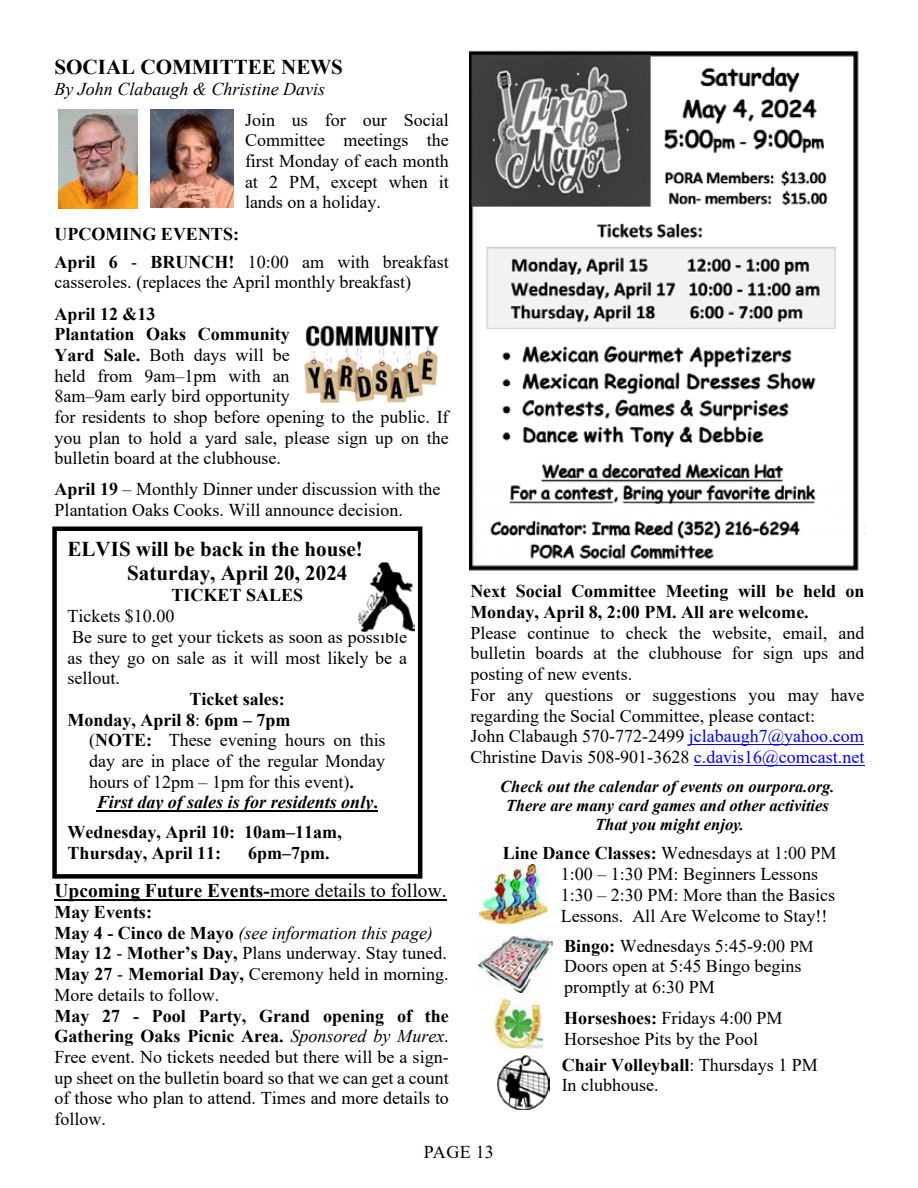
<style>
.page{position:relative;width:918px;height:1188px;background:#fff}
.page>*{position:absolute;margin:0;border:0;box-sizing:border-box;transform-origin:0 0}
.t1{font:700 21px/24.2px "Times New Roman";color:#000}
.t2{font:700 19.5px "Times New Roman";color:#000}
.t3{font:18px/20.7px "Times New Roman";color:#000}
.t4{font:700 18px/20.7px "Times New Roman";color:#000}
.t5{font:italic 700 18px "Times New Roman";color:#000}
.t6{font:italic 18px "Times New Roman";color:#000}
.t7{font:italic 700 16.5px/19px "Times New Roman";color:#000;text-align:center}
.s1{font-weight:400}
.s2{font-weight:700}
.s3{font-style:normal}
.s4{font-style:italic}
.s5{color:#00f}
.s6{font-size:16.5px}
</style>
<div class="page">
<hr style="left:55px;top:899px;width:392px;height:2px;background:#000">
<hr style="left:689px;top:744px;width:175px;height:1px;background:#00f">
<hr style="left:694px;top:765px;width:170px;height:1px;background:#00f">
<img style="left:480px;top:865px;width:67px;height:58px">
<img style="left:479px;top:936px;width:74px;height:57px">
<img style="left:494px;top:998px;width:49px;height:50px">
<img style="left:497px;top:1055px;width:53px;height:54px">
<img style="left:59px;top:110px;width:79px;height:99px">
<img style="left:150px;top:110px;width:83px;height:98px">
<img style="left:304px;top:325px;width:135px;height:78px">
<div style="left:52px;top:526px;width:370px;height:353px;border:4px solid #000"></div>
<hr style="left:97px;top:810px;width:281px;height:2px;background:#000">
<img style="left:357px;top:562px;width:57px;height:70px">
<img style="left:470px;top:50px;width:389px;height:521px">
<p class="t1" style="left:55px;top:54px;width:290px">SOCIAL COMMITTEE NEWS</p>
<p class="t6" style="left:55px;top:77px;width:272px">By John Clabaugh &amp; Christine Davis</p>
<p class="t3" style="left:245px;top:109px;width:205px;text-align:justify">Join us for our Social Committee meetings the first Monday of each month at 2 PM, except when it lands on a holiday.</p>
<p class="t4" style="left:55px;top:220px;width:396px;line-height:27.6px">UPCOMING EVENTS:<br>April 6 <span class="s1">-</span> BRUNCH! <span class="s1">10:00 am with breakfast</span></p>
<p class="t3" style="left:55px;top:272px;width:358px">casseroles. (replaces the April monthly breakfast)</p>
<p class="t3" style="left:55px;top:303px;width:396px"><span class="s2">April 12 &amp;13<br>Plantation Oaks Community<br>Yard Sale.</span> Both days will be<br>held from 9am–1pm with an<br>8am–9am early bird opportunity<br>for residents to shop before opening to the public. If you plan to hold a yard sale, please sign up on the bulletin board at the clubhouse.</p>
<p class="t3" style="left:55px;top:479px;width:387px"><span class="s2">April 19</span> – Monthly Dinner under discussion with the<br>Plantation Oaks Cooks. Will announce decision.</p>
<p class="t1" style="left:127px;top:536px;width:237px;text-indent:-60px">ELVIS will be back in the house!<br>Saturday, April 20, 2024</p>
<p class="t4" style="left:171px;top:585px;width:133px">TICKET SALES</p>
<p class="t3" style="left:68px;top:605px;width:341px">Tickets $10.00<br>Be sure to get your tickets as soon as possible as they go on sale as it will most likely be a sellout.</p>
<p class="t4" style="left:189px;top:688px;width:97px">Ticket sales:</p>
<p class="t4" style="left:68px;top:709px;width:225px">Monday, April 8<span class="s1">:</span> 6pm – 7pm</p>
<p class="t3" style="left:89px;top:729px;width:298px">(<span class="s2">NOTE:</span> These evening hours on this</p>
<p class="t3" style="left:89px;top:750px;width:298px">day are in place of the regular Monday</p>
<p class="t3" style="left:89px;top:771px;width:266px">hours of 12pm – 1pm for this event)<span class="s2">.</span></p>
<p class="t5" style="left:97px;top:790px;width:283px">First day of sales is for residents only<span class="s3">.</span></p>
<p class="t4" style="left:68px;top:821px;width:276px">Wednesday, April 10: 10am–11am,<br>Thursday, April 11:</p>
<p class="t4" style="left:248px;top:842px;width:83px">6pm–7pm.</p>
<p class="t2" style="left:55px;top:877px;width:394px">Upcoming Future Events-<span class="s1">more details to follow.</span></p>
<p class="t3" style="left:55px;top:901px;width:396px"><span class="s2">May Events:<br>May 4 - Cinco de Mayo</span> <span class="s4">(see information this page)<br></span><span class="s2">May 12</span> - <span class="s2">Mother’s Day,</span> Plans underway. Stay tuned.<br><span class="s2">May 27</span> - <span class="s2">Memorial Day,</span> Ceremony held in morning.<br>More details to follow.</p>
<p class="t3" style="left:55px;top:1005px;width:396px;text-align:justify"><span class="s2">May 27 - Pool Party, Grand opening of the Gathering Oaks Picnic Area.</span> <span class="s4">Sponsored by Murex</span>.<br>Free event. No tickets needed but there will be a sign&shy;up sheet on the bulletin board so that we can get a count of those who plan to attend. Times and more details to follow.</p>
<p class="t4" style="left:470px;top:580px;width:396px">Next Social Committee Meeting will be held on<br>Monday, April 8, 2:00 PM. All are welcome.</p>
<p class="t3" style="left:470px;top:622px;width:396px">Please continue to check the website, email, and bulletin boards at the clubhouse for sign ups and posting of new events.<br>For any questions or suggestions you may have regarding the Social Committee, please contact:<br>John Clabaugh 570-772-2499 <span class="s5">jclabaugh7@yahoo.com </span>Christine Davis 508-901-3628 <span class="s5">c.davis16@comcast.net</span></p>
<p class="t7" style="left:500px;top:777px;width:336px">Check out the calendar of events on ourpora.org.<br>There are many card games and other activities<br>That you might enjoy.</p>
<p class="t3" style="left:561px;top:842px;width:277px;text-indent:-58px"><span class="s2">Line Dance Classes:</span> Wednesdays at 1:00 PM 1:00 – 1:30 PM: Beginners Lessons 1:30 – 2:30 PM: More than the Basics Lessons. All Are Welcome to Stay!!</p>
<p class="t3" style="left:564px;top:935px;width:251px"><span class="s2">Bingo:</span> Wednesdays 5:45-9:00 <span class="s6">PM<br></span>Doors open at 5:45 Bingo begins promptly at 6:30 PM</p>
<p class="t3" style="left:564px;top:1007px;width:220px"><span class="s2">Horseshoes:</span> Fridays 4:00 PM<br>Horseshoe Pits by the Pool</p>
<p class="t3" style="left:562px;top:1054px;width:258px"><span class="s2">Chair Volleyball</span>: Thursdays 1 PM<br>In clubhouse.</p>
<p class="t3" style="left:424px;top:1141px;width:72px">PAGE 13</p>
</div>
